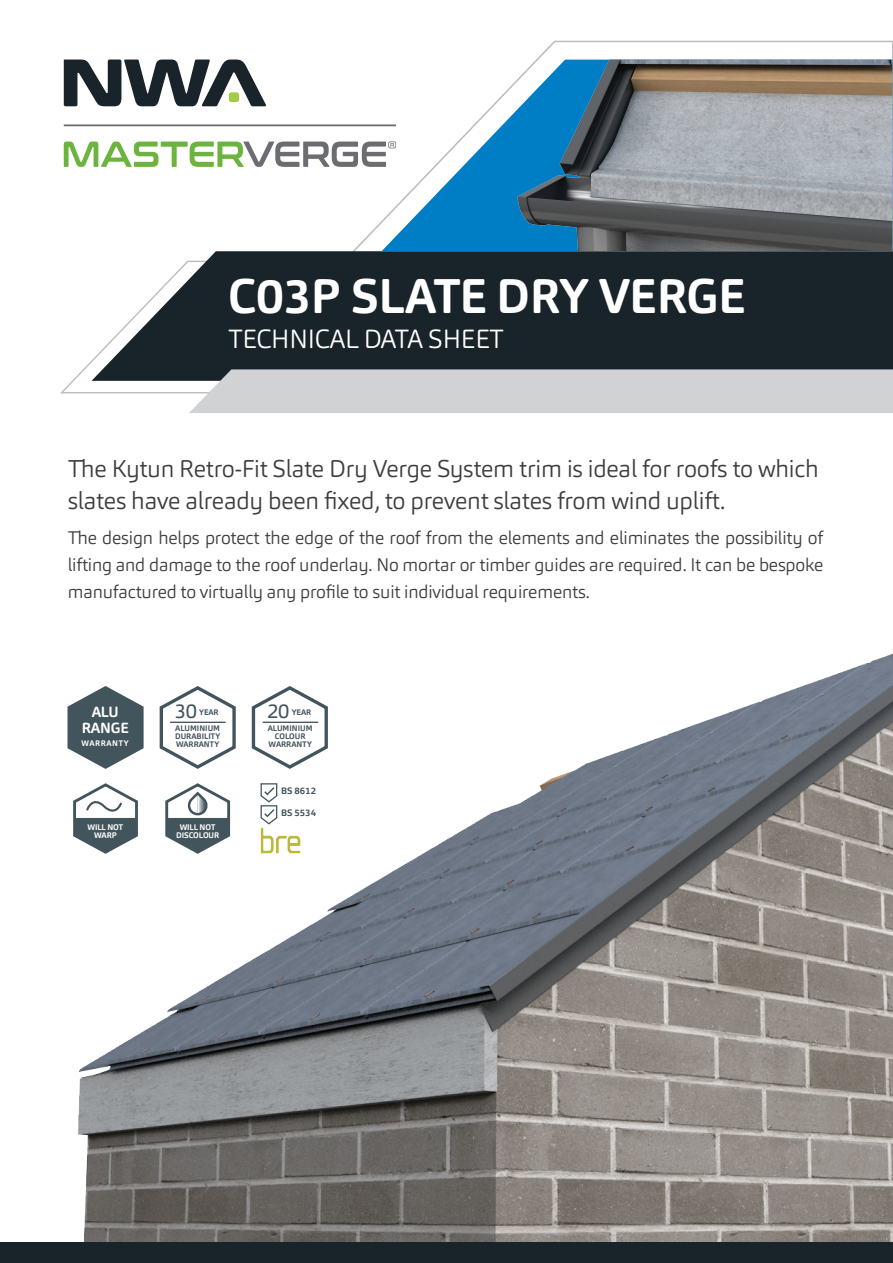
<style>
.page{position:relative;width:893px;height:1263px;background:#fff}
.page>*{position:absolute;margin:0;border:0;box-sizing:border-box;transform-origin:0 0}
.t1{font:700 48px "Carnas";letter-spacing:-.01em;color:#fff}
.t2{font:300 25.95px "Carnas";letter-spacing:-.01em;color:#fff}
.t3{font:300 24px/31.5px "Carnas";letter-spacing:-.01em;color:#3e3e3f}
.t4{font:19.95px "Carnas";color:#42545c}
.t5{font:300 18px/27px "Carnas";letter-spacing:-.01em;color:#3e3e3f;text-align:justify}
.t6{font:700 14.55px/15.9px "Carnas";letter-spacing:-.01em;color:#fff;text-align:center}
.t7{font:700 9.3px "Carnas";color:#42545c}
.t8{font:700 8.1px/8.7px "Carnas";letter-spacing:-.01em;color:#fff;text-align:center}
.t9{font:700 7.95px/7.9px "Carnas";color:#42545c;text-align:justify}
.t10{font:700 7.95px "Carnas";letter-spacing:.065em;color:#fff}
</style>
<div class="page">
<img style="left:77px;top:653px;width:816px;height:589px">
<svg style="left:67px;top:684px;width:78px;height:87px"></svg>
<svg style="left:157px;top:684px;width:80px;height:87px"></svg>
<hr style="left:170px;top:722px;width:56px;height:1px;background:#42545c">
<svg style="left:249px;top:684px;width:81px;height:87px"></svg>
<hr style="left:263px;top:722px;width:55px;height:1px;background:#42545c">
<img style="left:260px;top:828px;width:41px;height:25px">
<svg style="left:260px;top:782px;width:18px;height:43px"></svg>
<svg style="left:73px;top:782px;width:66px;height:73px"></svg>
<svg style="left:163px;top:782px;width:68px;height:73px"></svg>
<div style="left:0;top:1242px;width:893px;height:21px;background:#19232a"></div>
<svg style="left:349px;top:40px;width:544px;height:211px"></svg>
<svg style="left:60px;top:360px;width:129px;height:34px"></svg>
<svg style="left:382px;top:60px;width:62px;height:191px"></svg>
<img style="left:444px;top:60px;width:448px;height:191px">
<svg style="left:92px;top:251px;width:801px;height:130px;background:#2c353c"></svg>
<div style="left:189px;top:369px;width:704px;height:44px;background:#d1d2d4"></div>
<hr style="left:64px;top:124px;width:332px;height:2px;background:#6c6d70">
<svg style="left:64px;top:141px;width:332px;height:26px"></svg>
<svg style="left:64px;top:60px;width:202px;height:46px"></svg>
<div style="left:229px;top:92px;width:10px;height:10px;background:#a0cd44;border-radius:3px"></div>
<h1 class="t1" style="left:228px;top:265px;width:519px">C03P SLATE DRY VERGE</h1>
<h2 class="t2" style="left:228px;top:323px;width:277px">TECHNICAL DATA SHEET</h2>
<h3 class="t3" style="left:68px;top:453px;width:753px">The Kytun Retro-Fit Slate Dry Verge System trim is ideal for roofs to which slates have already been fixed, to prevent slates from wind uplift.</h3>
<p class="t5" style="left:68px;top:524px;width:757px">The design helps protect the edge of the roof from the elements and eliminates the possibility of lifting and damage to the roof underlay. No mortar or timber guides are required. It can be bespoke manufactured to virtually any profile to suit individual requirements.</p>
<p class="t6" style="left:82px;top:704px;width:48px">ALU<br>RANGE</p>
<p class="t10" style="left:82px;top:738px;width:49px">WARRANTY</p>
<p class="t4" style="left:175px;top:699px;width:24px">30</p>
<p class="t9" style="left:199px;top:709px;width:21px">YEAR</p>
<p class="t9" style="left:175px;top:724px;width:47px">ALUMINIUM DURABILITY WARRANTY</p>
<p class="t4" style="left:267px;top:699px;width:24px">20</p>
<p class="t9" style="left:292px;top:709px;width:21px">YEAR</p>
<p class="t9" style="left:268px;top:724px;width:46px;text-align:center">ALUMINIUM<br>COLOUR<br>WARRANTY</p>
<p class="t7" style="left:281px;top:785px;width:37px">BS 8612</p>
<p class="t7" style="left:281px;top:807px;width:37px">BS 5534</p>
<p class="t8" style="left:88px;top:822px;width:38px">WILL NOT<br>WARP</p>
<p class="t8" style="left:176px;top:822px;width:45px">WILL NOT<br>DISCOLOUR</p>
</div>
